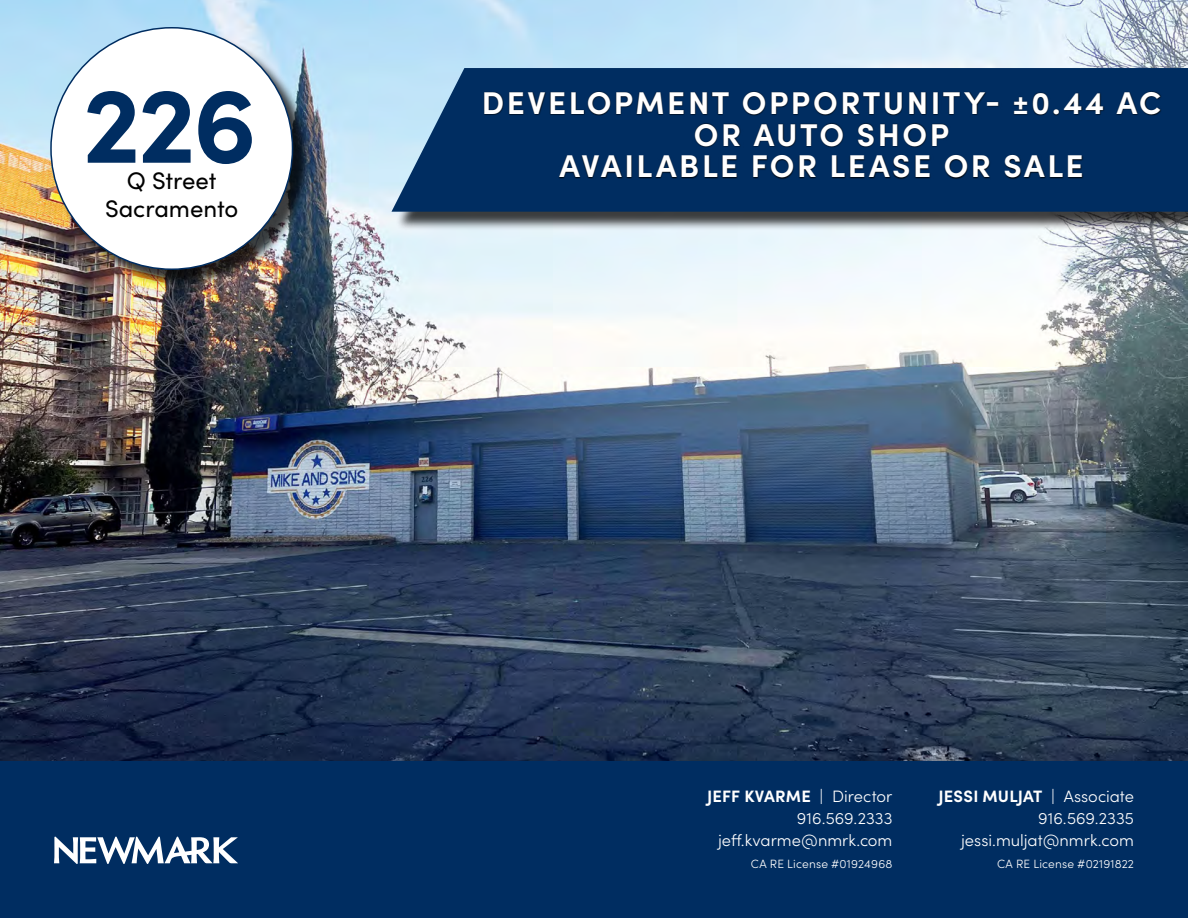
<style>
.page{position:relative;width:1188px;height:918px;background:#fff}
.page>*{position:absolute;margin:0;border:0;box-sizing:border-box;transform-origin:0 0}
.t1{font:700 108px "Sofia Pro";color:#002d61}
.t2{font:700 31.5px/31.5px "Sofia Pro";letter-spacing:.08em;color:#fff;text-align:center}
.t3{font:24px/28.8px "Sofia Pro";color:#000;text-align:center}
.t4{font:300 16.5px/21.8px "Sofia Pro";color:#fff;text-align:right}
.t5{font:300 12px "Sofia Pro";letter-spacing:.015em;color:#fff}
.s1{font-weight:700}
</style>
<div class="page">
<img style="left:0;top:0;width:1188px;height:761px">
<div style="left:0;top:761px;width:1188px;height:157px;background:#002d61"></div>
<svg style="left:54px;top:837px;width:184px;height:27px"></svg>
<div style="left:53px;top:30px;width:259px;height:259px;background:#000;opacity:.75"></div>
<div style="left:51px;top:28px;width:241px;height:241px;background:#fff;border-radius:50%"></div>
<div style="left:395px;top:70px;width:793px;height:160px;background:#000;opacity:.75"></div>
<svg style="left:391px;top:68px;width:797px;height:144px;fill:#002d61"></svg>
<svg style="left:483px;top:91px;width:679px;height:88px;fill:#002d61"></svg>
<h1 class="t1" style="left:83px;top:42px;width:176px">226</h1>
<h3 class="t3" style="left:105px;top:164px;width:135px">Q Street<br>Sacramento</h3>
<h2 class="t2" style="left:482px;top:85px;width:681px">DEVELOPMENT OPPORTUNITY- ±0.44 AC<br>OR AUTO SHOP<br>AVAILABLE FOR LEASE OR SALE</h2>
<p class="t4" style="left:707px;top:785px;width:187px"><span class="s1">JEFF KVARME</span> | Director<br>916.569.2333 jeff.kvarme@nmrk.com</p>
<p class="t5" style="left:751px;top:855px;width:143px">CA RE License #01924968</p>
<p class="t4" style="left:938px;top:785px;width:197px"><span class="s1">JESSI MULJAT</span> | Associate<br>916.569.2335 jessi.muljat@nmrk.com</p>
<p class="t5" style="left:997px;top:855px;width:138px">CA RE License #02191822</p>
</div>
